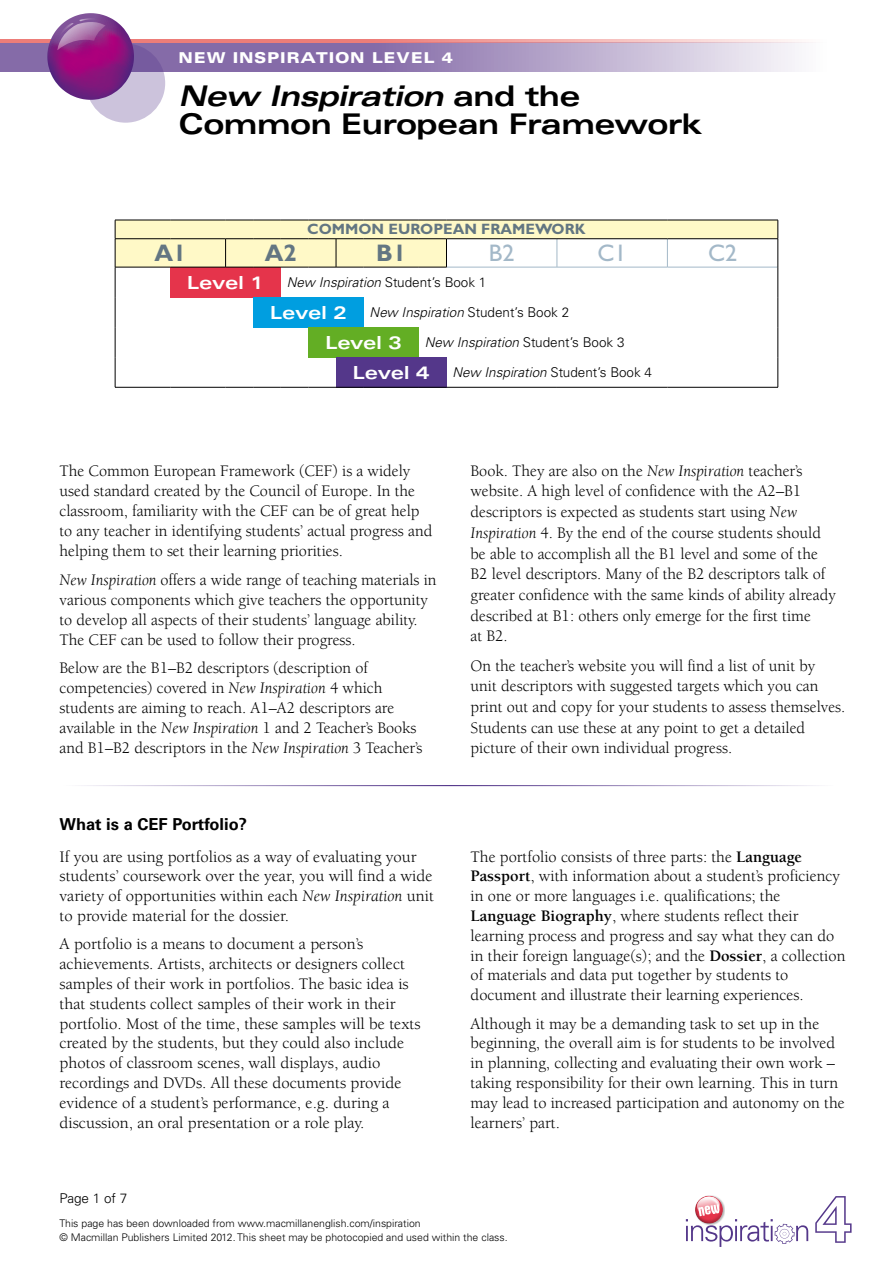
<style>
.page{position:relative;width:893px;height:1263px;background:#fff}
.page>*{position:absolute;margin:0;border:0;box-sizing:border-box;transform-origin:0 0}
.t1{font:66px "Helvetica Neue LT Std Bd Ou";color:#54378a}
.t2{font:700 expanded 28.5px/28.5px "Univers LT Std";letter-spacing:-.02em;color:#000}
.t3{font:700 24px "Gill Sans Std";color:#637682}
.t4{font:24px "Gill Sans Std";color:#a3b8c8}
.t5{font:700 expanded 18px "Univers LT Std";letter-spacing:-.01em;color:#fff}
.t6{font:16.5px/19.8px "Berkeley Std";color:#000}
.t7{font:700 16.5px "Univers LT Std";color:#000}
.t8{font:700 15px "Gill Sans Std";color:#637682}
.t9{font:900 expanded 15px "Univers LT Std";letter-spacing:.05em;color:#fff}
.t10{font:italic 300 13.5px "Univers LT Std";color:#000}
.t11{font:300 13.5px "Univers LT Std";color:#000}
.t12{font:300 10.5px/14.1px "Univers LT Std";color:#000}
.s1{font-style:italic}
.s2{font-style:normal}
.s3{font-weight:700}
</style>
<div class="page">
<svg style="left:686px;top:1195px;width:122px;height:52px"></svg>
<svg style="left:0;top:43px;width:795px;height:29px;background:#a794c0"></svg>
<svg style="left:0;top:39px;width:813px;height:4px;background:#ee9e9d"></svg>
<svg style="left:86px;top:44px;width:79px;height:79px;background:#baadcf"></svg>
<svg style="left:47px;top:13px;width:87px;height:87px;background:#a0519d"></svg>
<div style="left:170px;top:267px;width:111px;height:30px;background:#e5344b"></div>
<div style="left:253px;top:297px;width:111px;height:30px;background:#009ee0"></div>
<div style="left:308px;top:327px;width:111px;height:30px;background:#63ae24"></div>
<div style="left:336px;top:357px;width:110px;height:30px;background:#54378a"></div>
<svg style="left:115px;top:220px;width:664px;height:48px"></svg>
<hr style="left:115px;top:267px;width:1px;height:30px;background:#000">
<hr style="left:778px;top:267px;width:1px;height:30px;background:#000">
<hr style="left:115px;top:297px;width:1px;height:30px;background:#000">
<hr style="left:778px;top:297px;width:1px;height:30px;background:#000">
<hr style="left:115px;top:327px;width:1px;height:30px;background:#000">
<hr style="left:778px;top:327px;width:1px;height:30px;background:#000">
<hr style="left:115px;top:357px;width:1px;height:30px;background:#000">
<hr style="left:778px;top:357px;width:1px;height:30px;background:#000">
<hr style="left:115px;top:387px;width:55px;height:1px;background:#000">
<hr style="left:170px;top:387px;width:56px;height:1px;background:#000">
<svg style="left:226px;top:387px;width:138px;height:1px"></svg>
<hr style="left:364px;top:387px;width:55px;height:1px;background:#000">
<svg style="left:419px;top:387px;width:27px;height:1px"></svg>
<hr style="left:446px;top:387px;width:111px;height:1px;background:#000">
<hr style="left:557px;top:387px;width:110px;height:1px;background:#000">
<hr style="left:667px;top:387px;width:111px;height:1px;background:#000">
<hr style="left:60px;top:785px;width:773px;height:1px;background:#54378a">
<p class="t9" style="left:179px;top:49px;width:276px">NEW INSPI RATION LEVEL 4</p>
<h2 class="t2" style="left:179px;top:81px;width:526px"><span class="s1">New Inspiration</span> and the<br>Common European Framework</h2>
<p class="t8" style="left:307px;top:221px;width:280px">COMMON EUROPEAN FRAMEWORK</p>
<h3 class="t3" style="left:154px;top:239px;width:33px">A1</h3>
<h3 class="t3" style="left:265px;top:239px;width:33px">A2</h3>
<h3 class="t3" style="left:376px;top:239px;width:31px">B1</h3>
<h3 class="t4" style="left:489px;top:239px;width:27px">B2</h3>
<h3 class="t4" style="left:598px;top:239px;width:30px">C1</h3>
<h3 class="t4" style="left:708px;top:239px;width:30px">C2</h3>
<p class="t5" style="left:187px;top:272px;width:78px">Level 1</p>
<p class="t10" style="left:287px;top:274px;width:201px">New Inspiration <span class="s2">Student’s Book 1</span></p>
<p class="t5" style="left:270px;top:302px;width:78px">Level 2</p>
<p class="t10" style="left:370px;top:304px;width:201px">New Inspiration <span class="s2">Student’s Book 2</span></p>
<p class="t5" style="left:325px;top:332px;width:78px">Level 3</p>
<p class="t10" style="left:425px;top:334px;width:201px">New Inspiration <span class="s2">Student’s Book 3</span></p>
<p class="t5" style="left:353px;top:362px;width:78px">Level 4</p>
<p class="t10" style="left:452px;top:364px;width:201px">New Inspiration <span class="s2">Student’s Book 4</span></p>
<p class="t6" style="left:60px;top:461px;width:374px">The Common European Framework (CEF) is a widely used standard created by the Council of Europe. In the classroom, familiarity with the CEF can be of great help to any teacher in identifying students’ actual progress and helping them to set their learning priorities.</p>
<p class="t6" style="left:60px;top:570px;width:378px"><span class="s1">New Inspiration</span> offers a wide range of teaching materials in various components which give teachers the opportunity to develop all aspects of their students’ language ability.<br>The CEF can be used to follow their progress.</p>
<p class="t6" style="left:60px;top:658px;width:365px">Below are the B1–B2 descriptors (description of competencies) covered in <span class="s1">New Inspiration</span> 4 which students are aiming to reach. A1–A2 descriptors are available in the <span class="s1">New Inspiration</span> 1 and 2 Teacher’s Books and B1–B2 descriptors in the <span class="s1">New Inspiration</span> 3 Teacher’s</p>
<p class="t7" style="left:60px;top:814px;width:189px">What is a CEF Portfolio?</p>
<p class="t6" style="left:60px;top:847px;width:376px">If you are using portfolios as a way of evaluating your students’ coursework over the year, you will find a wide variety of opportunities within each <span class="s1">New Inspiration</span> unit to provide material for the dossier.</p>
<p class="t6" style="left:60px;top:934px;width:362px">A portfolio is a means to document a person’s achievements. Artists, architects or designers collect samples of their work in portfolios. The basic idea is that students collect samples of their work in their portfolio. Most of the time, these samples will be texts created by the students, but they could also include photos of classroom scenes, wall displays, audio recordings and DVDs. All these documents provide evidence of a student’s performance, e.g. during a discussion, an oral presentation or a role play.</p>
<p class="t6" style="left:471px;top:460px;width:367px;line-height:20.7px">Book. They are also on the <span class="s1">New Inspiration</span> teacher’s website. A high level of confidence with the A2–B1 descriptors is expected as students start using <span class="s1">New Inspiration</span> 4. By the end of the course students should be able to accomplish all the B1 level and some of the B2 level descriptors. Many of the B2 descriptors talk of greater confidence with the same kinds of ability already described at B1: others only emerge for the first time<br>at B2.</p>
<p class="t6" style="left:471px;top:655px;width:376px;line-height:20.7px">On the teacher’s website you will find a list of unit by unit descriptors with suggested targets which you can print out and copy for your students to assess themselves.<br>Students can use these at any point to get a detailed picture of their own individual progress.</p>
<p class="t6" style="left:471px;top:847px;width:376px">The portfolio consists of three parts: the <span class="s3">Language Passport</span>, with information about a student’s proficiency in one or more languages i.e. qualifications; the <span class="s3">Language Biography</span>, where students reflect their learning process and progress and say what they can do in their foreign language(s); and the <span class="s3">Dossier</span>, a collection of materials and data put together by students to document and illustrate their learning experiences.</p>
<p class="t6" style="left:471px;top:1014px;width:376px">Although it may be a demanding task to set up in the beginning, the overall aim is for students to be involved in planning, collecting and evaluating their own work – taking responsibility for their own learning. This in turn may lead to increased participation and autonomy on the learners’ part.</p>
<p class="t11" style="left:60px;top:1189px;width:69px">Page 1 of 7</p>
<h1 class="t1" style="left:813px;top:1177px;width:43px">4</h1>
<p class="t12" style="left:60px;top:1216px;width:450px">This page has been downloaded from www.macmillanenglish.com/inspiration<br>© Macmillan Publishers Limited 2012. This sheet may be photocopied and used within the class.</p>
</div>
